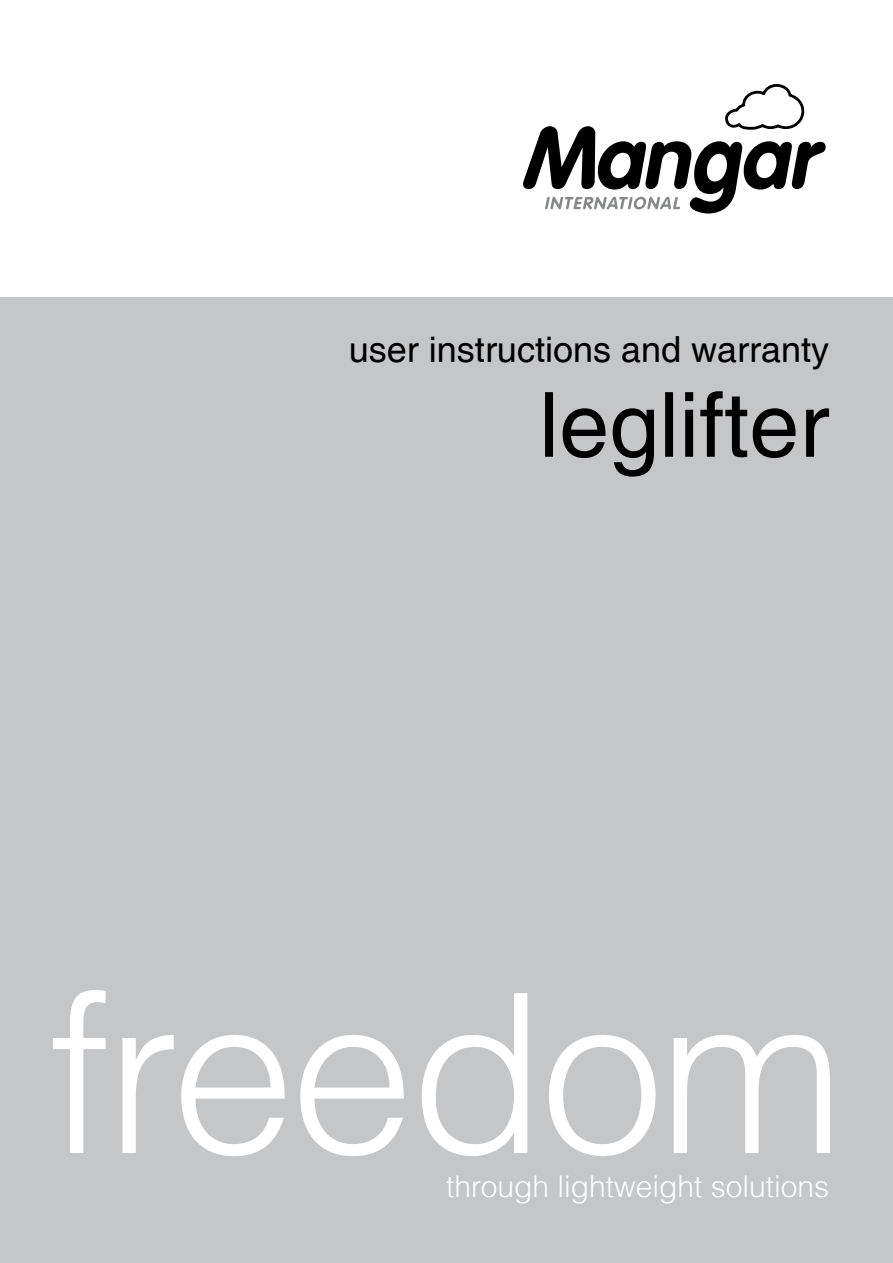
<style>
.page{position:relative;width:893px;height:1263px;background:#fff}
.page>*{position:absolute;margin:0;border:0;box-sizing:border-box;transform-origin:0 0}
.t1{font:300 222px "Helvetica";letter-spacing:-.02em;color:#fff}
.t2{font:90px "Helvetica";color:#000}
.t3{font:36px "Helvetica";color:#000}
.t4{font:300 30px "Helvetica";color:#fff}
</style>
<div class="page">
<div style="left:0;top:298px;width:893px;height:965px;background:#c5c6c8"></div>
<svg style="left:523px;top:84px;width:303px;height:130px"></svg>
<p class="t3" style="left:349px;top:329px;width:482px">user instructions and warranty</p>
<h2 class="t2" style="left:539px;top:373px;width:292px">leglifter</h2>
<h1 class="t1" style="left:49px;top:936px;width:797px">freedom</h1>
<p class="t4" style="left:446px;top:1168px;width:384px">through lightweight solutions</p>
</div>
